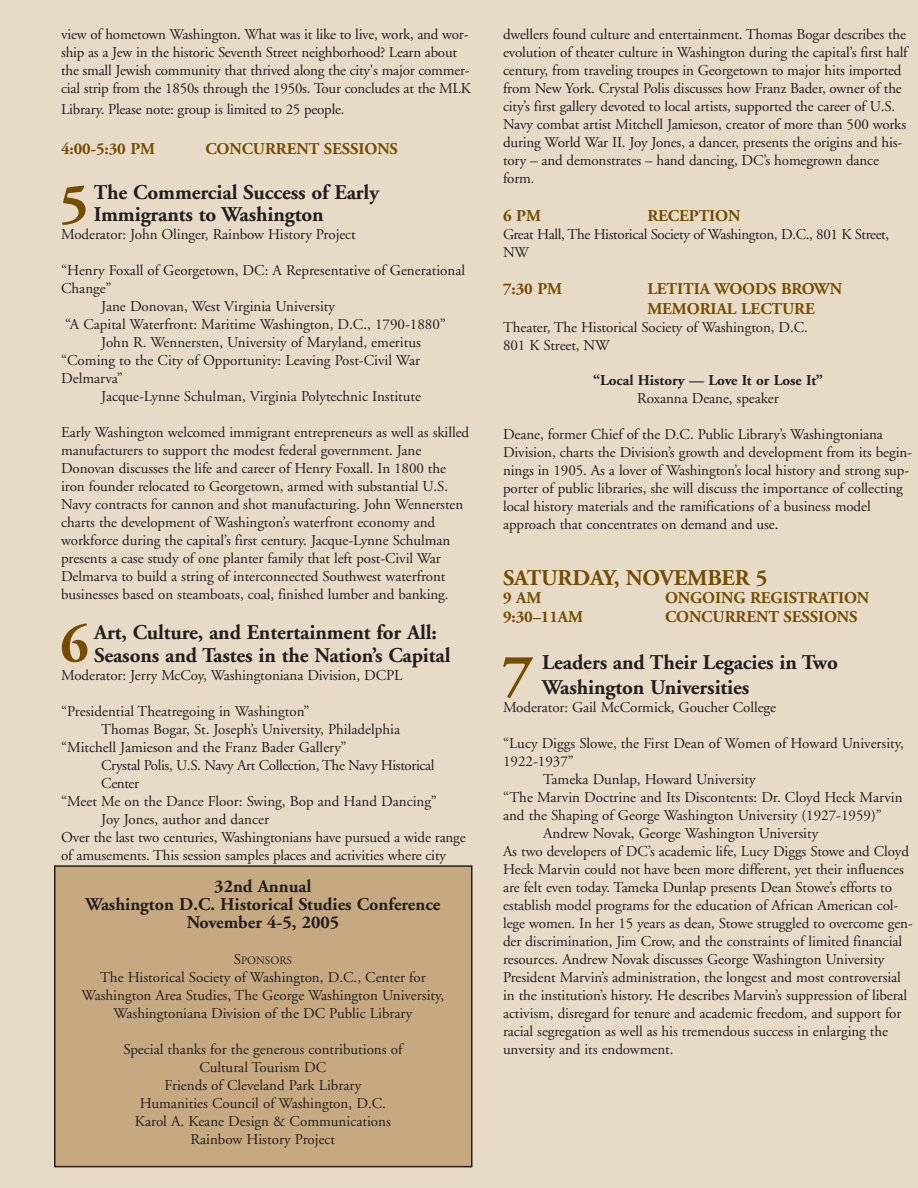
<style>
.page{position:relative;width:918px;height:1188px;background:#e7dbc7}
.page>*{position:absolute;margin:0;border:0;box-sizing:border-box;transform-origin:0 0}
.t1{font:700 58.95px "Adobe Garamond";color:#754d00}
.t2{font:700 54.9px "Adobe Garamond";color:#754d00}
.t3{font:700 22.5px "Adobe Garamond";letter-spacing:-.005em;color:#754d00}
.t4{font:700 21px/22.5px "Adobe Garamond";letter-spacing:-.005em;color:#231f20}
.t5{font:700 18px/18px "Adobe Garamond";color:#231f20;text-align:center}
.t6{font:700 16.5px/19.8px "Adobe Garamond";letter-spacing:-.005em;color:#754d00}
.t7{font:15px/18px "Adobe Garamond";letter-spacing:-.005em;color:#231f20}
.t8{font:15px/18px "Adobe Garamond";letter-spacing:-.025em;color:#231f20}
.t9{font:700 15px "Adobe Garamond";color:#231f20}
.t10{font:11.25px "Adobe Garamond";color:#231f20}
.s1{font-size:15px}
</style>
<div class="page">
<div style="left:55px;top:866px;width:417px;height:301px;background:#c6a980"></div>
<div style="left:54px;top:865px;width:418px;height:302px;border:2px solid #231f20"></div>
<p class="t7" style="left:61px;top:27px;width:411px">view of hometown Washington. What was it like to live, work, and wor&shy;ship as a Jew in the historic Seventh Street neighborhood? Learn about the small Jewish community that thrived along the city's major commer&shy;cial strip from the 1850s through the 1950s. Tour concludes at the MLK</p>
<p class="t7" style="left:61px;top:101px;width:285px">Library. Please note: group is limited to 25 people.</p>
<p class="t6" style="left:61px;top:140px;width:96px">4:00-5:30 PM</p>
<p class="t6" style="left:205px;top:140px;width:194px">CONCURRENT SESSIONS</p>
<h2 class="t2" style="left:60px;top:182px;width:30px">5</h2>
<h3 class="t4" style="left:94px;top:183px;width:287px">The Commercial Success of Early<br>Immigrants to Washington</h3>
<p class="t7" style="left:61px;top:227px;width:296px">Moderator: John Olinger, Rainbow History Project</p>
<p class="t7" style="left:61px;top:263px;width:406px">“Henry Foxall of Georgetown, DC: A Representative of Generational</p>
<p class="t7" style="left:61px;top:281px;width:52px">Change”</p>
<p class="t7" style="left:101px;top:299px;width:235px">Jane Donovan, West Virginia University</p>
<p class="t7" style="left:65px;top:317px;width:382px">“A Capital Waterfront: Maritime Washington, D.C., 1790-1880”</p>
<p class="t7" style="left:101px;top:335px;width:321px">John R. Wennersten, University of Maryland, emeritus</p>
<p class="t7" style="left:61px;top:353px;width:360px">“Coming to the City of Opportunity: Leaving Post-Civil War</p>
<p class="t7" style="left:61px;top:371px;width:63px">Delmarva”</p>
<p class="t7" style="left:101px;top:389px;width:321px">Jacque-Lynne Schulman, Virginia Polytechnic Institute</p>
<p class="t7" style="left:61px;top:425px;width:410px">Early Washington welcomed immigrant entrepreneurs as well as skilled manufacturers to support the modest federal government. Jane Donovan discusses the life and career of Henry Foxall. In 1800 the iron founder relocated to Georgetown, armed with substantial U.S.<br>Navy contracts for cannon and shot manufacturing. John Wennersten charts the development of Washington’s waterfront economy and workforce during the capital’s first century. Jacque-Lynne Schulman presents a case study of one planter family that left post-Civil War Delmarva to build a string of interconnected Southwest waterfront businesses based on steamboats, coal, finished lumber and banking.</p>
<h2 class="t2" style="left:60px;top:622px;width:30px">6</h2>
<h3 class="t4" style="left:94px;top:623px;width:358px">Art, Culture, and Entertainment for All:<br>Seasons and Tastes in the Nation’s Capital</h3>
<p class="t7" style="left:61px;top:667px;width:343px">Moderator: Jerry McCoy, Washingtoniana Division, DCPL</p>
<p class="t7" style="left:61px;top:703px;width:250px">“Presidential Theatregoing in Washington”</p>
<p class="t7" style="left:101px;top:721px;width:300px">Thomas Bogar, St. Joseph’s University, Philadelphia</p>
<p class="t7" style="left:61px;top:739px;width:287px">“Mitchell Jamieson and the Franz Bader Gallery”</p>
<p class="t8" style="left:101px;top:757px;width:335px">Crystal Polis, U.S. Navy Art Collection, The Navy Historical</p>
<p class="t7" style="left:101px;top:775px;width:39px">Center</p>
<p class="t7" style="left:61px;top:793px;width:377px">“Meet Me on the Dance Floor: Swing, Bop and Hand Dancing”</p>
<p class="t7" style="left:101px;top:811px;width:169px">Joy Jones, author and dancer</p>
<p class="t7" style="left:61px;top:829px;width:406px">Over the last two centuries, Washingtonians have pursued a wide range</p>
<p class="t7" style="left:61px;top:847px;width:386px">of amusements. This session samples places and activities where city</p>
<p class="t5" style="left:85px;top:879px;width:357px">32nd Annual<br>Washington D.C. Historical Studies Conference<br>November 4-5, 2005</p>
<p class="t10" style="left:234px;top:956px;width:60px"><span class="s1">S</span>PONSORS</p>
<p class="t7" style="left:82px;top:970px;width:364px;text-align:center">The Historical Society of Washington, D.C., Center for<br>Washington Area Studies, The George Washington University,<br>Washingtoniana Division of the DC Public Library</p>
<p class="t7" style="left:123px;top:1042px;width:281px;text-align:center">Special thanks for the generous contributions of Cultural Tourism DC<br>Friends of Cleveland Park Library<br>Humanities Council of Washington, D.C.<br>Karol A. Keane Design &amp; Communications Rainbow History Project</p>
<p class="t7" style="left:503px;top:27px;width:406px">dwellers found culture and entertainment. Thomas Bogar describes the evolution of theater culture in Washington during the capital’s first half century, from traveling troupes in Georgetown to major hits imported from New York. Crystal Polis discusses how Franz Bader, owner of the city’s first gallery devoted to local artists, supported the career of U.S.<br>Navy combat artist Mitchell Jamieson, creator of more than 500 works during World War II. Joy Jones, a dancer, presents the origins and his&shy;tory – and demonstrates – hand dancing, DC’s homegrown dance form.</p>
<p class="t6" style="left:503px;top:207px;width:39px">6 PM</p>
<p class="t6" style="left:647px;top:207px;width:95px">RECEPTION</p>
<p class="t8" style="left:503px;top:226px;width:388px">Great Hall, The Historical Society of Washington, D.C., 801 K Street,<br>NW</p>
<p class="t6" style="left:503px;top:281px;width:61px">7:30 PM</p>
<p class="t6" style="left:647px;top:281px;width:196px">LETITIA WOODS BROWN<br>MEMORIAL LECTURE</p>
<p class="t7" style="left:503px;top:320px;width:306px">Theater, The Historical Society of Washington, D.C.<br>801 K Street, NW</p>
<p class="t9" style="left:593px;top:375px;width:232px">“Local History — Love It or Lose It”</p>
<p class="t7" style="left:637px;top:391px;width:143px">Roxanna Deane, speaker</p>
<p class="t7" style="left:503px;top:427px;width:411px">Deane, former Chief of the D.C. Public Library’s Washingtoniana Division, charts the Division’s growth and development from its begin&shy;nings in 1905. As a lover of Washington’s local history and strong sup&shy;porter of public libraries, she will discuss the importance of collecting local history materials and the ramifications of a business model approach that concentrates on demand and use.</p>
<h3 class="t3" style="left:503px;top:568px;width:266px">SATURDAY, NOVEMBER 5</h3>
<p class="t6" style="left:503px;top:589px;width:40px">9 AM</p>
<p class="t6" style="left:665px;top:589px;width:206px">ONGOING REGISTRATION</p>
<p class="t6" style="left:503px;top:609px;width:82px">9:30–11AM</p>
<p class="t6" style="left:665px;top:609px;width:194px">CONCURRENT SESSIONS</p>
<h1 class="t1" style="left:503px;top:652px;width:32px">7</h1>
<h3 class="t4" style="left:542px;top:652px;width:297px;line-height:25.2px">Leaders and Their Legacies in Two<br>Washington Universities</h3>
<p class="t7" style="left:503px;top:700px;width:275px">Moderator: Gail McCormick, Goucher College</p>
<p class="t7" style="left:503px;top:735px;width:402px">“Lucy Diggs Slowe, the First Dean of Women of Howard University,</p>
<p class="t7" style="left:503px;top:753px;width:72px">1922-1937”</p>
<p class="t7" style="left:543px;top:771px;width:214px">Tameka Dunlap, Howard University</p>
<p class="t7" style="left:503px;top:789px;width:401px">“The Marvin Doctrine and Its Discontents: Dr. Cloyd Heck Marvin</p>
<p class="t7" style="left:503px;top:807px;width:380px">and the Shaping of George Washington University (1927-1959)”</p>
<p class="t7" style="left:543px;top:825px;width:277px">Andrew Novak, George Washington University</p>
<p class="t7" style="left:503px;top:843px;width:407px">As two developers of DC’s academic life, Lucy Diggs Stowe and Cloyd</p>
<p class="t7" style="left:503px;top:861px;width:402px">Heck Marvin could not have been more different, yet their influences</p>
<p class="t7" style="left:503px;top:879px;width:391px">are felt even today. Tameka Dunlap presents Dean Stowe’s efforts to</p>
<p class="t7" style="left:503px;top:897px;width:397px">establish model programs for the education of African American col-</p>
<p class="t7" style="left:503px;top:915px;width:411px">lege women. In her 15 years as dean, Stowe struggled to overcome gen-</p>
<p class="t7" style="left:503px;top:933px;width:401px">der discrimination, Jim Crow, and the constraints of limited financial</p>
<p class="t7" style="left:503px;top:951px;width:383px">resources. Andrew Novak discusses George Washington University</p>
<p class="t7" style="left:503px;top:969px;width:399px">President Marvin’s administration, the longest and most controversial</p>
<p class="t7" style="left:503px;top:987px;width:406px">in the institution’s history. He describes Marvin’s suppression of liberal</p>
<p class="t7" style="left:503px;top:1005px;width:400px">activism, disregard for tenure and academic freedom, and support for</p>
<p class="t7" style="left:503px;top:1023px;width:387px">racial segregation as well as his tremendous success in enlarging the</p>
<p class="t7" style="left:503px;top:1041px;width:172px">unversity and its endowment.</p>
</div>
